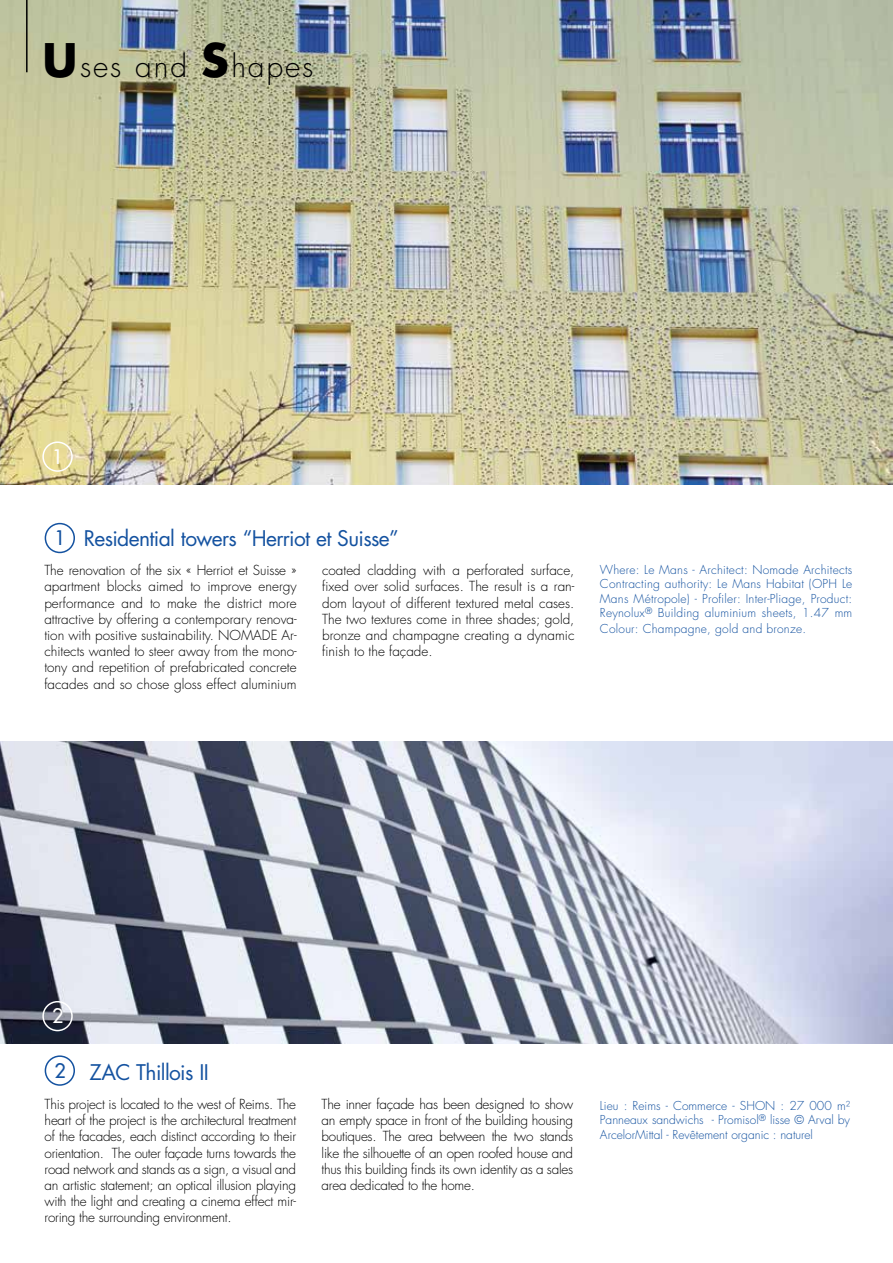
<style>
.page{position:relative;width:893px;height:1263px;background:#fff}
.page>*{position:absolute;margin:0;border:0;box-sizing:border-box;transform-origin:0 0}
.t1{font:300 30px "Futura";letter-spacing:.06em;color:#000}
.t2{font:21px "Futura";letter-spacing:-.03em;color:#1452a0}
.t3{font:19.5px "Futura";color:#fff}
.t4{font:19.5px "Futura";color:#1452a0}
.t5{font:300 13.5px/16.2px "Futura";color:#000;text-align:justify}
.t6{font:300 12px/14.4px "Futura";letter-spacing:.02em;color:#1452a0;text-align:justify}
.s1{font-weight:700;font-size:45px}
</style>
<div class="page">
<img style="left:0;top:0;width:893px;height:485px">
<img style="left:0;top:742px;width:893px;height:302px">
<hr style="left:26px;top:0;width:2px;height:72px;background:#000">
<div style="left:42px;top:441px;width:31px;height:31px;border:2px solid #fff;border-radius:50%"></div>
<div style="left:42px;top:1001px;width:31px;height:30px;border:2px solid #fff;border-radius:50%"></div>
<div style="left:45px;top:523px;width:30px;height:30px;border:2px solid #1452a0;border-radius:50%"></div>
<div style="left:45px;top:1055px;width:30px;height:31px;border:2px solid #1452a0;border-radius:50%"></div>
<h1 class="t1" style="left:42px;top:48px;width:273px"><span class="s1">U</span>ses and <span class="s1">S</span>hapes</h1>
<h3 class="t3" style="left:52px;top:444px;width:13px">1</h3>
<h2 class="t2" style="left:84px;top:525px;width:317px">Residential towers “Herriot et Suisse”</h2>
<p class="t5" style="left:44px;top:562px;width:254px">The renovation of the six « Herriot et Suisse » apartment blocks aimed to improve energy performance and to make the district more attractive by offering a contemporary renova&shy;tion with positive sustainability. NOMADE Ar&shy;chitects wanted to steer away from the mono&shy;tony and repetition of prefabricated concrete facades and so chose gloss effect aluminium</p>
<p class="t5" style="left:322px;top:562px;width:254px">coated cladding with a perforated surface, fixed over solid surfaces. The result is a ran&shy;dom layout of different textured metal cases.<br>The two textures come in three shades; gold, bronze and champagne creating a dynamic finish to the façade.</p>
<p class="t6" style="left:600px;top:563px;width:254px">Where: Le Mans - Architect: Nomade Architects Contracting authority: Le Mans Habitat (OPH Le Mans Métropole) - Profiler: Inter-Pliage, Product:<br>Reynolux<sup>®</sup> Building aluminium sheets, 1.47 mm</p>
<h3 class="t4" style="left:55px;top:526px;width:13px">1</h3>
<p class="t6" style="left:600px;top:622px;width:208px">Colour: Champagne, gold and bronze.</p>
<h3 class="t3" style="left:52px;top:1004px;width:13px">2</h3>
<h3 class="t4" style="left:55px;top:1058px;width:13px">2</h3>
<h2 class="t2" style="left:90px;top:1058px;width:121px">ZAC Thillois II</h2>
<p class="t5" style="left:45px;top:1096px;width:253px">This project is located to the west of Reims. The heart of the project is the architectural treatment of the facades, each distinct according to their orientation. The outer façade turns towards the road network and stands as a sign, a visual and an artistic statement; an optical illusion playing with the light and creating a cinema effect mir&shy;roring the surrounding environment.</p>
<p class="t5" style="left:322px;top:1096px;width:253px">The inner façade has been designed to show an empty space in front of the building housing boutiques. The area between the two stands like the silhouette of an open roofed house and thus this building finds its own identity as a sales area dedicated to the home.</p>
<p class="t6" style="left:600px;top:1098px;width:252px">Lieu : Reims - Commerce - SHON : 27 000 m²<br>Panneaux sandwichs - Promisol<sup>®</sup> lisse © Arval by ArcelorMittal - Revêtement organic : naturel</p>
</div>
